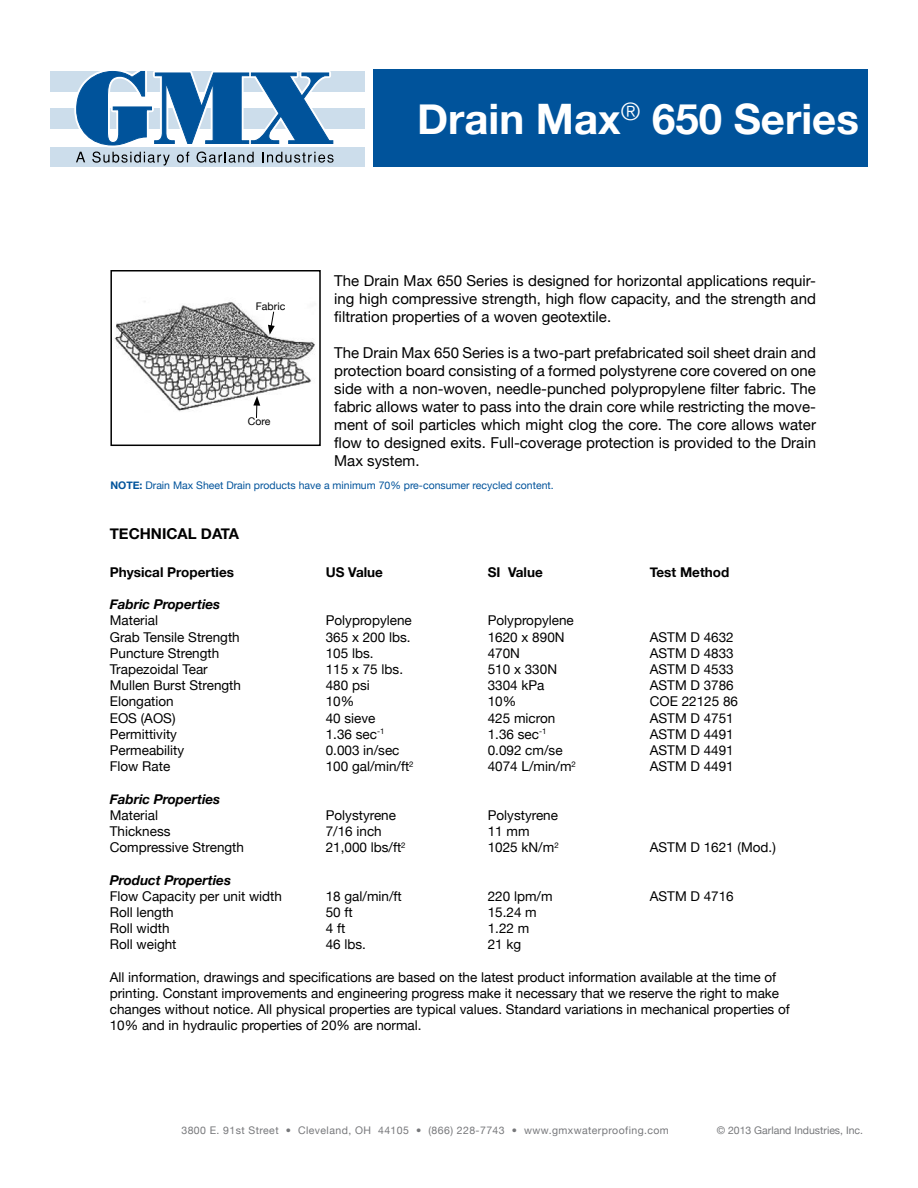
<style>
.page{position:relative;width:918px;height:1188px;background:#fff}
.page>*{position:absolute;margin:0;border:0;box-sizing:border-box;transform-origin:0 0}
.t1{font:700 42px "Helvetica Neue";color:#fff}
.t2{font:15px/18px "Helvetica Neue";color:#000;text-align:justify}
.t3{font:700 15px "Helvetica Neue";color:#000}
.t4{font:13.5px/16.2px "Helvetica Neue";color:#000}
.t5{font:italic 700 13.5px "Helvetica Neue";color:#000}
.t6{font:700 13.5px "Helvetica Neue";color:#000}
.t7{font:10.5px "Helvetica Neue";color:#00539b}
.t8{font:10.5px "Helvetica Neue";letter-spacing:.04em;color:#77787b}
.t9{font:10.5px "Helvetica Neue";color:#77787b}
.t10{font:10.5px "Helvetica Neue";color:#000}
.s1{font-weight:700}
</style>
<div class="page">
<div style="left:50px;top:147px;width:314px;height:19px;background:#ccddeb"></div>
<div style="left:50px;top:108px;width:314px;height:21px;background:#ccddeb"></div>
<div style="left:50px;top:71px;width:314px;height:21px;background:#ccddeb"></div>
<svg style="left:74px;top:70px;width:260px;height:96px"></svg>
<div style="left:374px;top:69px;width:494px;height:97px;background:#00539b"></div>
<img style="left:114px;top:301px;width:201px;height:111px">
<div style="left:110px;top:270px;width:211px;height:176px;border:2px solid #000"></div>
<svg style="left:268px;top:311px;width:7px;height:24px"></svg>
<svg style="left:253px;top:396px;width:7px;height:22px"></svg>
<h1 class="t1" style="left:417px;top:93px;width:443px">Drain Max<sup>®</sup> 650 Series</h1>
<p class="t10" style="left:256px;top:300px;width:31px">Fabric</p>
<p class="t10" style="left:248px;top:415px;width:24px">Core</p>
<p class="t2" style="left:334px;top:271px;width:483px">The Drain Max 650 Series is designed for horizontal applications requir&shy;ing high compressive strength, high flow capacity, and the strength and filtration properties of a woven geotextile.</p>
<p class="t2" style="left:334px;top:343px;width:483px">The Drain Max 650 Series is a two-part prefabricated soil sheet drain and protection board consisting of a formed polystyrene core covered on one side with a non-woven, needle-punched polypropylene filter fabric. The fabric allows water to pass into the drain core while restricting the move&shy;ment of soil particles which might clog the core. The core allows water flow to designed exits. Full-coverage protection is provided to the Drain Max system.</p>
<p class="t7" style="left:110px;top:479px;width:445px"><span class="s1">NOTE:</span> Drain Max Sheet Drain products have a minimum 70% pre-consumer recycled content.</p>
<p class="t3" style="left:110px;top:524px;width:131px">TECHNICAL DATA</p>
<p class="t6" style="left:110px;top:564px;width:126px">Physical Properties</p>
<p class="t6" style="left:326px;top:564px;width:59px">US Value</p>
<p class="t6" style="left:488px;top:564px;width:56px">SI Value</p>
<p class="t6" style="left:650px;top:564px;width:81px">Test Method</p>
<p class="t5" style="left:110px;top:596px;width:112px">Fabric Properties</p>
<p class="t4" style="left:110px;top:612px;width:50px">Material</p>
<p class="t4" style="left:326px;top:612px;width:88px">Polypropylene</p>
<p class="t4" style="left:488px;top:612px;width:88px">Polypropylene</p>
<p class="t4" style="left:110px;top:628px;width:132px">Grab Tensile Strength</p>
<p class="t4" style="left:326px;top:628px;width:86px">365 x 200 lbs.</p>
<p class="t4" style="left:488px;top:628px;width:78px">1620 x 890N</p>
<p class="t4" style="left:650px;top:628px;width:86px">ASTM D 4632</p>
<p class="t4" style="left:110px;top:645px;width:111px">Puncture Strength</p>
<p class="t4" style="left:326px;top:645px;width:49px">105 lbs.</p>
<p class="t4" style="left:488px;top:645px;width:34px">470N</p>
<p class="t4" style="left:650px;top:645px;width:86px">ASTM D 4833</p>
<p class="t4" style="left:110px;top:661px;width:99px">Trapezoidal Tear</p>
<p class="t4" style="left:326px;top:661px;width:79px">115 x 75 lbs.</p>
<p class="t4" style="left:488px;top:661px;width:71px">510 x 330N</p>
<p class="t4" style="left:650px;top:661px;width:86px">ASTM D 4533</p>
<p class="t4" style="left:110px;top:677px;width:133px">Mullen Burst Strength</p>
<p class="t4" style="left:326px;top:677px;width:46px">480 psi</p>
<p class="t4" style="left:488px;top:677px;width:58px">3304 kPa</p>
<p class="t4" style="left:650px;top:677px;width:86px">ASTM D 3786</p>
<p class="t4" style="left:110px;top:693px;width:66px">Elongation</p>
<p class="t4" style="left:326px;top:693px;width:30px">10%</p>
<p class="t4" style="left:488px;top:693px;width:30px">10%</p>
<p class="t4" style="left:650px;top:693px;width:90px">COE 22125 86</p>
<p class="t4" style="left:110px;top:709px;width:67px">EOS (AOS)</p>
<p class="t4" style="left:326px;top:709px;width:51px">40 sieve</p>
<p class="t4" style="left:488px;top:709px;width:69px">425 micron</p>
<p class="t4" style="left:650px;top:709px;width:86px">ASTM D 4751</p>
<p class="t4" style="left:110px;top:726px;width:69px">Permittivity</p>
<p class="t4" style="left:326px;top:726px;width:60px">1.36 sec<sup>-1</sup></p>
<p class="t4" style="left:488px;top:726px;width:60px">1.36 sec<sup>-1</sup></p>
<p class="t4" style="left:650px;top:726px;width:86px">ASTM D 4491</p>
<p class="t4" style="left:110px;top:742px;width:76px">Permeability</p>
<p class="t4" style="left:326px;top:742px;width:75px">0.003 in/sec</p>
<p class="t4" style="left:488px;top:742px;width:76px">0.092 cm/se</p>
<p class="t4" style="left:650px;top:742px;width:86px">ASTM D 4491</p>
<p class="t4" style="left:110px;top:758px;width:62px">Flow Rate</p>
<p class="t4" style="left:326px;top:758px;width:89px">100 gal/min/ft<sup>2</sup></p>
<p class="t4" style="left:488px;top:758px;width:90px">4074 L/min/m<sup>2</sup></p>
<p class="t4" style="left:650px;top:758px;width:86px">ASTM D 4491</p>
<p class="t5" style="left:110px;top:790px;width:112px">Fabric Properties</p>
<p class="t4" style="left:110px;top:807px;width:50px">Material</p>
<p class="t4" style="left:326px;top:807px;width:72px">Polystyrene</p>
<p class="t4" style="left:488px;top:807px;width:72px">Polystyrene</p>
<p class="t4" style="left:110px;top:823px;width:62px">Thickness</p>
<p class="t4" style="left:326px;top:823px;width:58px">7/16 inch</p>
<p class="t4" style="left:488px;top:823px;width:43px">11 mm</p>
<p class="t4" style="left:110px;top:839px;width:136px">Compressive Strength</p>
<p class="t4" style="left:326px;top:839px;width:81px">21,000 lbs/ft<sup>2</sup></p>
<p class="t4" style="left:488px;top:839px;width:72px">1025 kN/m<sup>2</sup></p>
<p class="t4" style="left:650px;top:839px;width:128px">ASTM D 1621 (Mod.)</p>
<p class="t5" style="left:110px;top:871px;width:123px">Product Properties</p>
<p class="t4" style="left:110px;top:888px;width:174px">Flow Capacity per unit width</p>
<p class="t4" style="left:326px;top:888px;width:78px">18 gal/min/ft</p>
<p class="t4" style="left:488px;top:888px;width:66px">220 lpm/m</p>
<p class="t4" style="left:650px;top:888px;width:86px">ASTM D 4716</p>
<p class="t4" style="left:110px;top:904px;width:66px">Roll length</p>
<p class="t4" style="left:326px;top:904px;width:29px">50 ft</p>
<p class="t4" style="left:488px;top:904px;width:51px">15.24 m</p>
<p class="t4" style="left:110px;top:920px;width:61px">Roll width</p>
<p class="t4" style="left:326px;top:920px;width:21px">4 ft</p>
<p class="t4" style="left:488px;top:920px;width:43px">1.22 m</p>
<p class="t4" style="left:110px;top:936px;width:68px">Roll weight</p>
<p class="t4" style="left:326px;top:936px;width:42px">46 lbs.</p>
<p class="t4" style="left:488px;top:936px;width:35px">21 kg</p>
<p class="t4" style="left:110px;top:969px;width:682px">All information, drawings and specifications are based on the latest product information available at the time of printing. Constant improvements and engineering progress make it necessary that we reserve the right to make changes without notice. All physical properties are typical values. Standard variations in mechanical properties of 10% and in hydraulic properties of 20% are normal.</p>
<p class="t8" style="left:181px;top:1124px;width:489px">3800 E. 91st Street • Cleveland, OH 44105 • (866) 228-7743 • www.gmxwaterproofing.com</p>
<p class="t9" style="left:717px;top:1124px;width:148px">© 2013 Garland Industries, Inc.</p>
</div>
